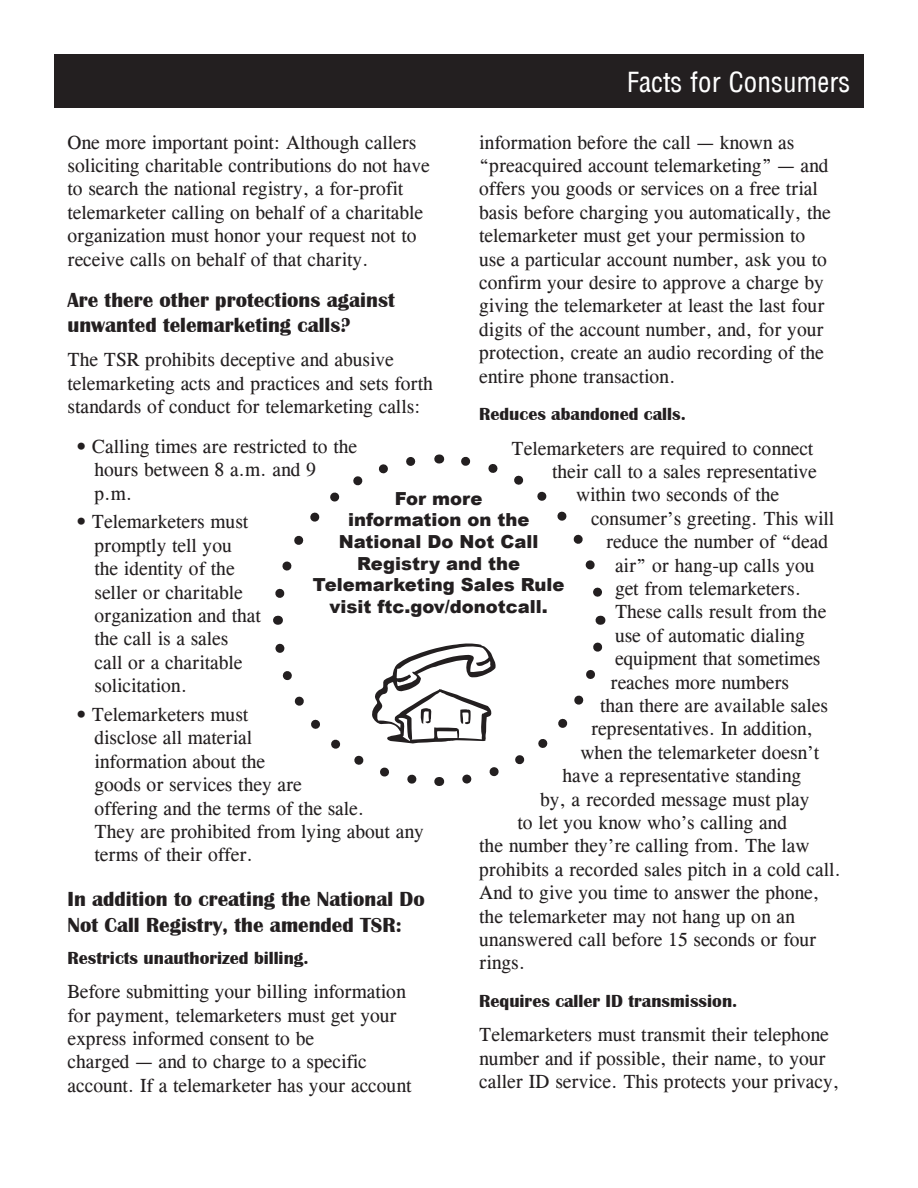
<style>
.page{position:relative;width:918px;height:1188px;background:#fff}
.page>*{position:absolute;margin:0;border:0;box-sizing:border-box;transform-origin:0 0}
.t1{font:condensed 27px "Arena";color:#fff}
.Head_A{font:700 21px/25.2px "Britannic";color:#231f20}
.Body_Text{font:19.5px/23.4px "CG Times";color:#231f20}
.Bullet{font:19.5px/23.4px "CG Times";color:#231f20}
.Circle{font:900 18px/21.6px "Arial";color:#231f20;text-align:center}
.Head_B{font:700 18px "Britannic";color:#231f20}
</style>
<div class="page">
<div style="left:55px;top:55px;width:808px;height:52px;background:#231f20"></div>
<div style="left:54px;top:54px;width:810px;height:54px;border:2px solid #231f20"></div>
<svg style="left:273px;top:454px;width:333px;height:332px"></svg>
<h1 class="t1" style="left:627px;top:70px;width:225px">Facts for Consumers</h1>
<p class="Body_Text" style="left:68px;top:130px;width:364px">One more important point: Although callers soliciting charitable contributions do not have to search the national registry, a for-profit telemarketer calling on behalf of a charitable organization must honor your request not to receive calls on behalf of that charity.</p>
<p class="Head_A" style="left:68px;top:288px;width:329px">Are there other protections against unwanted telemarketing calls?</p>
<p class="Body_Text" style="left:68px;top:348px;width:367px">The TSR prohibits deceptive and abusive telemarketing acts and practices and sets forth standards of conduct for telemarketing calls:</p>
<p class="Bullet" style="left:94px;top:435px;width:264px;text-indent:-18px">• Calling times are restricted to the hours between 8 a.m. and 9 p.m.</p>
<p class="Bullet" style="left:94px;top:510px;width:168px;text-indent:-18px">• Telemarketers must promptly tell you<br>the identity of the seller or charitable organization and that the call is a sales call or a charitable solicitation.</p>
<p class="Bullet" style="left:94px;top:703px;width:331px;text-indent:-18px">• Telemarketers must<br>disclose all material<br>information about the<br>goods or services they are<br>offering and the terms of the sale.<br>They are prohibited from lying about any terms of their offer.</p>
<p class="Head_A" style="left:68px;top:887px;width:359px">In addition to creating the National Do<br>Not Call Registry, the amended TSR:</p>
<p class="Head_B" style="left:68px;top:948px;width:243px">Restricts unauthorized billing.</p>
<p class="Body_Text" style="left:68px;top:980px;width:345px">Before submitting your billing information for payment, telemarketers must get your express informed consent to be<br>charged — and to charge to a specific account. If a telemarketer has your account</p>
<p class="Body_Text" style="left:479px;top:130px;width:353px">information before the call — known as “preacquired account telemarketing” — and offers you goods or services on a free trial basis before charging you automatically, the telemarketer must get your permission to use a particular account number, ask you to confirm your desire to approve a charge by giving the telemarketer at least the last four digits of the account number, and, for your protection, create an audio recording of the entire phone transaction.</p>
<p class="Head_B" style="left:479px;top:404px;width:208px">Reduces abandoned calls.</p>
<p class="Body_Text" style="left:512px;top:436px;width:303px">Telemarketers are required to connect</p>
<p class="Body_Text" style="left:552px;top:460px;width:266px">their call to a sales representative</p>
<p class="Body_Text" style="left:576px;top:483px;width:205px">within two seconds of the</p>
<p class="Body_Text" style="left:591px;top:507px;width:245px">consumer’s greeting. This will</p>
<p class="Body_Text" style="left:606px;top:530px;width:224px">reduce the number of “dead</p>
<p class="Body_Text" style="left:615px;top:553px;width:201px">air” or hang-up calls you</p>
<p class="Body_Text" style="left:615px;top:577px;width:188px">get from telemarketers.</p>
<p class="Body_Text" style="left:615px;top:600px;width:213px">These calls result from the</p>
<p class="Body_Text" style="left:615px;top:624px;width:191px">use of automatic dialing</p>
<p class="Body_Text" style="left:615px;top:647px;width:207px">equipment that sometimes</p>
<p class="Body_Text" style="left:610px;top:670px;width:180px">reaches more numbers</p>
<p class="Body_Text" style="left:600px;top:694px;width:230px">than there are available sales</p>
<p class="Body_Text" style="left:591px;top:717px;width:224px">representatives. In addition,</p>
<p class="Body_Text" style="left:580px;top:741px;width:240px">when the telemarketer doesn’t</p>
<p class="Body_Text" style="left:562px;top:764px;width:240px">have a representative standing</p>
<p class="Body_Text" style="left:540px;top:787px;width:271px">by, a recorded message must play</p>
<p class="Body_Text" style="left:518px;top:811px;width:271px">to let you know who’s calling and</p>
<p class="Body_Text" style="left:479px;top:834px;width:332px">the number they’re calling from. The law</p>
<p class="Body_Text" style="left:479px;top:858px;width:363px">prohibits a recorded sales pitch in a cold call.</p>
<p class="Body_Text" style="left:479px;top:881px;width:342px">And to give you time to answer the phone,</p>
<p class="Body_Text" style="left:479px;top:904px;width:317px">the telemarketer may not hang up on an</p>
<p class="Body_Text" style="left:479px;top:928px;width:339px">unanswered call before 15 seconds or four</p>
<p class="Body_Text" style="left:479px;top:951px;width:48px">rings.</p>
<p class="Head_B" style="left:479px;top:991px;width:260px">Requires caller ID transmission.</p>
<p class="Body_Text" style="left:479px;top:1023px;width:362px">Telemarketers must transmit their telephone number and if possible, their name, to your caller ID service. This protects your privacy,</p>
<p class="Circle" style="left:339px;top:487px;width:201px">For more information on the<br>National Do Not Call<br>Registry and the</p>
<p class="Circle" style="left:313px;top:574px;width:253px">Telemarketing Sales Rule visit ftc.gov/donotcall.</p>
</div>
